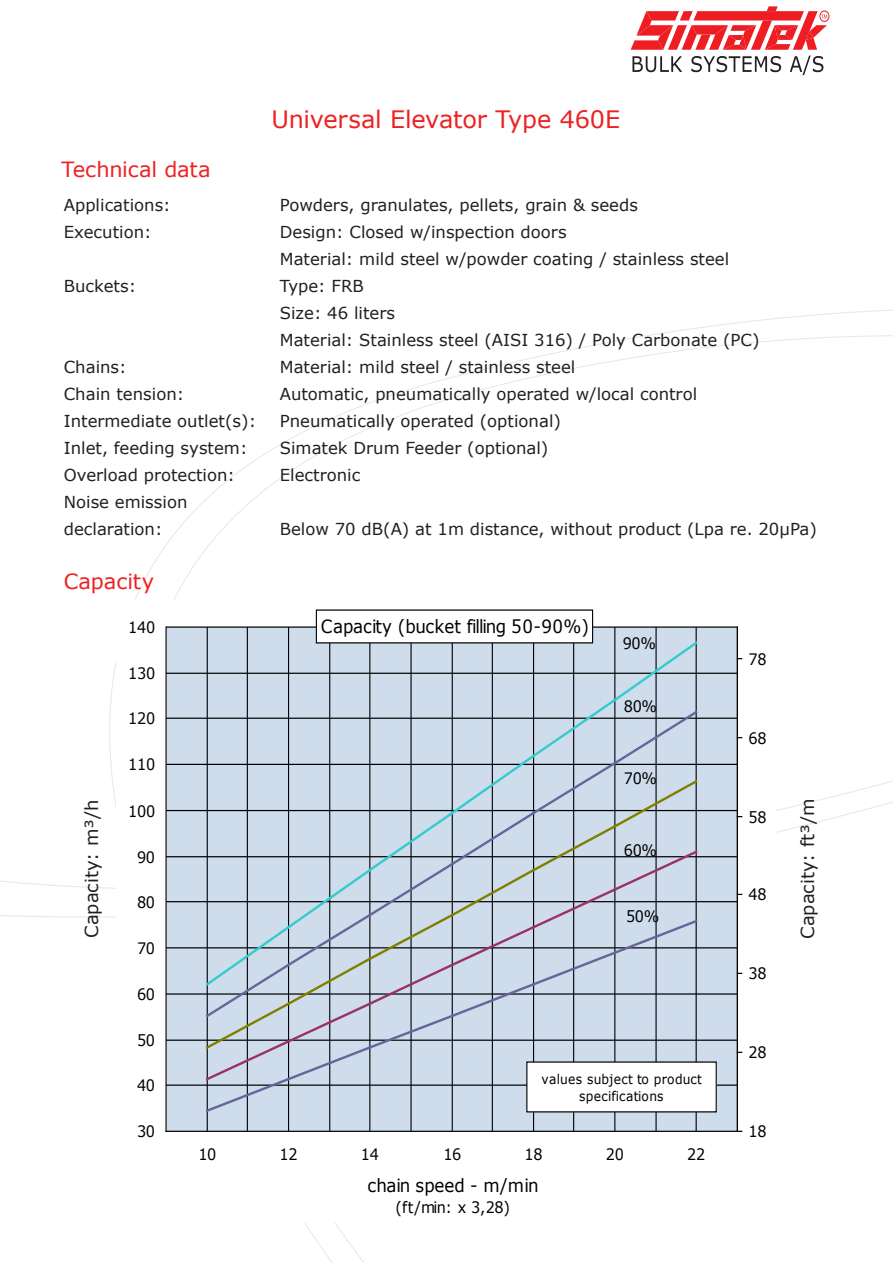
<style>
.page{position:relative;width:893px;height:1263px;background:#fff}
.page>*{position:absolute;margin:0;border:0;box-sizing:border-box;transform-origin:0 0}
.t1{font:24px "Verdana";letter-spacing:-.01em;color:#ee2123}
.t2{font:21px "Verdana";letter-spacing:-.01em;color:#ee2123}
.t3{font:18.15px "Verdana";color:#000;scale:.92 1}
.t4{font:18px "Verdana";color:#231f20}
.t5{font:16.65px "Verdana";color:#000;scale:1.09 1}
.t6{font:16.5px "Verdana";color:#231f20}
.t7{font:15.75px "Verdana";letter-spacing:-.02em;color:#000;scale:.92 1}
.t8{font:13.35px/17px "Verdana";letter-spacing:.02em;color:#000;text-align:center;scale:.92 1}
.t9{font:11.1px "Verdana";color:#000;scale:1.09 1}
</style>
<div class="page">
<div style="left:820px;top:11px;width:9px;height:11px;border:1px solid #ee1d23;border-radius:50%"></div>
<svg style="left:631px;top:6px;width:196px;height:44px"></svg>
<svg style="left:632px;top:56px;width:50px;height:16px"></svg>
<svg style="left:691px;top:56px;width:90px;height:16px"></svg>
<svg style="left:790px;top:56px;width:33px;height:19px"></svg>
<svg style="left:165px;top:609px;width:578px;height:523px;background:#c2cfdc"></svg>
<div style="left:527px;top:1062px;width:189px;height:50px;background:#fff"></div>
<p class="t1" style="left:271px;top:102px;width:350px">Universal Elevator Type 460E</p>
<p class="t2" style="left:62px;top:155px;width:151px">Technical data</p>
<p class="t6" style="left:64px;top:194px;width:108px">Applications:</p>
<p class="t6" style="left:280px;top:194px;width:360px">Powders, granulates, pellets, grain &amp; seeds</p>
<p class="t6" style="left:64px;top:221px;width:89px">Execution:</p>
<p class="t6" style="left:280px;top:221px;width:288px">Design: Closed w/inspection doors</p>
<p class="t6" style="left:280px;top:248px;width:451px">Material: mild steel w/powder coating / stainless steel</p>
<p class="t6" style="left:64px;top:275px;width:74px">Buckets:</p>
<p class="t6" style="left:280px;top:275px;width:85px">Type: FRB</p>
<p class="t6" style="left:280px;top:302px;width:117px">Size: 46 liters</p>
<p class="t6" style="left:280px;top:329px;width:481px">Material: Stainless steel (AISI 316) / Poly Carbonate (PC)</p>
<p class="t6" style="left:64px;top:356px;width:64px">Chains:</p>
<p class="t6" style="left:280px;top:356px;width:297px">Material: mild steel / stainless steel</p>
<p class="t6" style="left:64px;top:383px;width:122px">Chain tension:</p>
<p class="t6" style="left:280px;top:383px;width:419px">Automatic, pneumatically operated w/local control</p>
<p class="t6" style="left:64px;top:410px;width:194px">Intermediate outlet(s):</p>
<p class="t6" style="left:280px;top:410px;width:283px">Pneumatically operated (optional)</p>
<p class="t6" style="left:64px;top:437px;width:185px">Inlet, feeding system:</p>
<p class="t6" style="left:280px;top:437px;width:270px">Simatek Drum Feeder (optional)</p>
<p class="t6" style="left:64px;top:464px;width:173px">Overload protection:</p>
<p class="t6" style="left:280px;top:464px;width:82px">Electronic</p>
<p class="t6" style="left:64px;top:491px;width:125px">Noise emission</p>
<p class="t6" style="left:64px;top:518px;width:100px">declaration:</p>
<p class="t6" style="left:280px;top:518px;width:539px">Below 70 dB(A) at 1m distance, without product (Lpa re. 20µPa)</p>
<p class="t2" style="left:64px;top:567px;width:92px">Capacity</p>
<p class="t7" style="left:128px;top:617px;width:31px">140</p>
<p class="t7" style="left:128px;top:663px;width:31px">130</p>
<p class="t7" style="left:128px;top:708px;width:31px">120</p>
<p class="t7" style="left:128px;top:754px;width:31px">110</p>
<p class="t3" style="left:321px;top:614px;width:293px">Capacity (bucket filling 50-90%)</p>
<p class="t7" style="left:623px;top:632px;width:38px">90%</p>
<p class="t7" style="left:624px;top:696px;width:38px">80%</p>
<p class="t7" style="left:624px;top:767px;width:38px">70%</p>
<p class="t7" style="left:748px;top:648px;width:21px">78</p>
<p class="t7" style="left:748px;top:727px;width:21px">68</p>
<p class="t4" style="left:79px;top:938px;width:140px;rotate:-90deg">Capacity: m³/h</p>
<p class="t4" style="left:795px;top:939px;width:142px;rotate:-90deg">Capacity: ft³/m</p>
<p class="t7" style="left:128px;top:800px;width:31px">100</p>
<p class="t7" style="left:748px;top:806px;width:21px">58</p>
<p class="t5" style="left:87px;top:957px;width:126px;rotate:-90deg">Capacity: m/h</p>
<p class="t7" style="left:624px;top:839px;width:38px">60%</p>
<p class="t9" style="left:84px;top:851px;width:9px;rotate:-90deg">3</p>
<p class="t7" style="left:137px;top:846px;width:21px">90</p>
<p class="t7" style="left:748px;top:884px;width:21px">48</p>
<p class="t7" style="left:137px;top:891px;width:21px">80</p>
<p class="t7" style="left:626px;top:906px;width:38px">50%</p>
<p class="t7" style="left:137px;top:937px;width:21px">70</p>
<p class="t7" style="left:137px;top:983px;width:21px">60</p>
<p class="t7" style="left:137px;top:1030px;width:21px">50</p>
<p class="t7" style="left:137px;top:1075px;width:21px">40</p>
<p class="t7" style="left:137px;top:1121px;width:21px">30</p>
<p class="t8" style="left:541px;top:1070px;width:176px">values subject to product specifications</p>
<p class="t7" style="left:198px;top:1144px;width:21px">10</p>
<p class="t7" style="left:280px;top:1144px;width:21px">12</p>
<p class="t7" style="left:361px;top:1144px;width:21px">14</p>
<p class="t7" style="left:443px;top:1144px;width:21px">16</p>
<p class="t7" style="left:525px;top:1144px;width:21px">18</p>
<p class="t7" style="left:606px;top:1144px;width:21px">20</p>
<p class="t7" style="left:687px;top:1144px;width:21px">22</p>
<p class="t3" style="left:368px;top:1173px;width:187px">chain speed - m/min</p>
<p class="t7" style="left:395px;top:1196px;width:126px">(ft/min: x 3,28)</p>
<p class="t7" style="left:748px;top:963px;width:21px">38</p>
<p class="t7" style="left:748px;top:1042px;width:21px">28</p>
<p class="t7" style="left:748px;top:1121px;width:21px">18</p>
</div>
